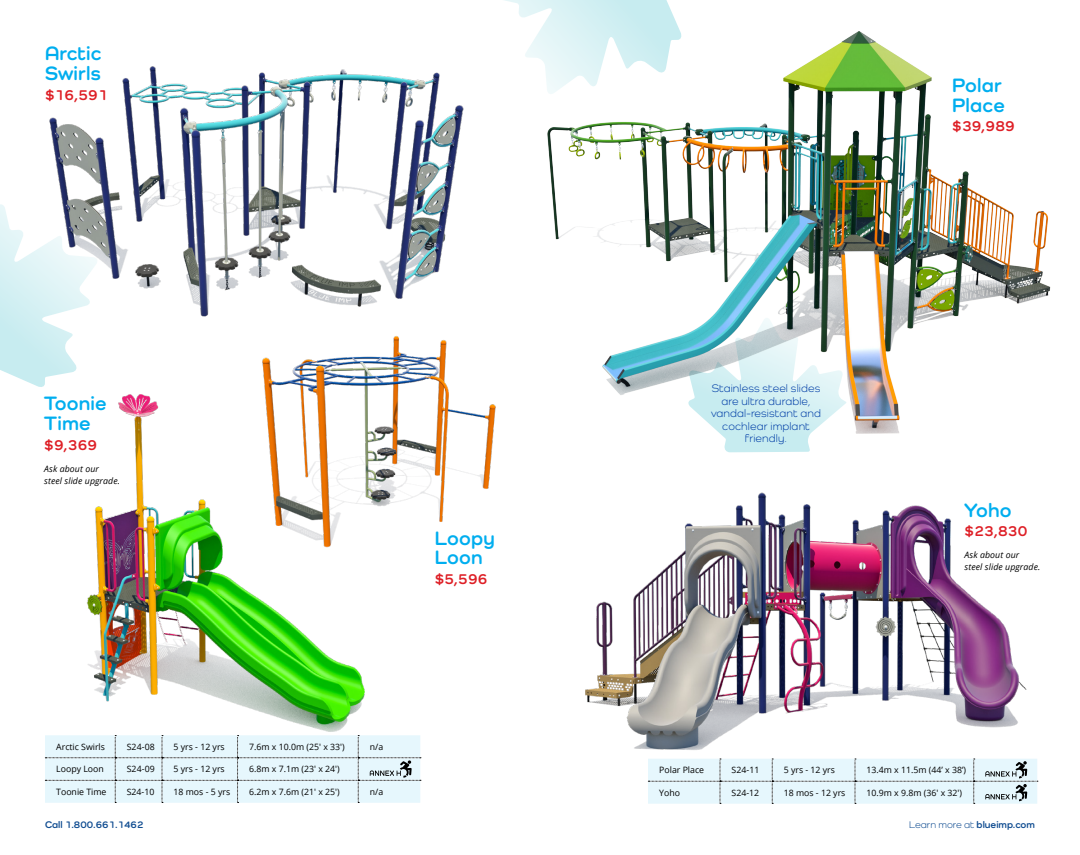
<style>
.page{position:relative;width:1080px;height:855px;background:#fff}
.page>*{position:absolute;margin:0;border:0;box-sizing:border-box;transform-origin:0 0}
.t1{font:700 20px/19.6px "Como";letter-spacing:.01em;color:#00aeef}
.t2{font:700 15px "Como";letter-spacing:.01em;color:#de1f26}
.t3{font:11.25px/12.5px "Como";letter-spacing:.01em;color:#003da6;text-align:center}
.t4{font:10px "Como";color:#0e4b90}
.t5{font:700 10px "Como";color:#0e4b90}
.t6{font:8.75px "Open Sans";color:#000}
.t7{font:italic 8.75px/12.5px "Open Sans";letter-spacing:.01em;color:#000}
.s1{font-weight:700}
</style>
<div class="page">
<img style="left:547px;top:31px;width:504px;height:422px">
<svg style="left:0;top:204px;width:77px;height:183px"></svg>
<svg style="left:504px;top:0;width:178px;height:96px"></svg>
<div style="left:648px;top:783px;width:389px;height:21px;background:#e6f7fd"></div>
<img style="left:262px;top:336px;width:234px;height:186px">
<img style="left:53px;top:381px;width:342px;height:351px">
<img style="left:585px;top:492px;width:454px;height:291px">
<svg style="left:45px;top:735px;width:376px;height:68px"></svg>
<svg style="left:688px;top:317px;width:159px;height:135px"></svg>
<img style="left:28px;top:66px;width:436px;height:267px">
<h1 class="t1" style="left:45px;top:43px;width:58px">Arctic<br>Swirls</h1>
<h2 class="t2" style="left:45px;top:85px;width:64px">$16,591</h2>
<h1 class="t1" style="left:44px;top:393px;width:64px">Toonie<br>Time</h1>
<h2 class="t2" style="left:44px;top:436px;width:54px">$9,369</h2>
<p class="t7" style="left:44px;top:462px;width:77px">Ask about our<br>steel slide upgrade.</p>
<h1 class="t1" style="left:435px;top:528px;width:62px">Loopy<br>Loon</h1>
<h2 class="t2" style="left:435px;top:570px;width:54px">$5,596</h2>
<p class="t6" style="left:56px;top:741px;width:50px">Arctic Swirls</p>
<p class="t6" style="left:127px;top:741px;width:30px">S24-08</p>
<p class="t6" style="left:174px;top:741px;width:53px">5 yrs - 12 yrs</p>
<p class="t6" style="left:249px;top:741px;width:97px">7.6m x 10.0m (25' x 33')</p>
<p class="t6" style="left:370px;top:741px;width:15px">n/a</p>
<p class="t6" style="left:56px;top:763px;width:49px">Loopy Loon</p>
<p class="t6" style="left:127px;top:763px;width:30px">S24-09</p>
<p class="t6" style="left:174px;top:763px;width:53px">5 yrs - 12 yrs</p>
<p class="t6" style="left:249px;top:763px;width:92px">6.8m x 7.1m (23' x 24')</p>
<p class="t6" style="left:56px;top:786px;width:52px">Toonie Time</p>
<p class="t6" style="left:127px;top:786px;width:29px">S24-10</p>
<p class="t6" style="left:174px;top:786px;width:58px">18 mos - 5 yrs</p>
<p class="t6" style="left:249px;top:786px;width:92px">6.2m x 7.6m (21' x 25')</p>
<p class="t6" style="left:370px;top:786px;width:15px">n/a</p>
<p class="t3" style="left:711px;top:382px;width:111px">Stainless steel slides are ultra durable, vandal-resistant and cochlear implant friendly.</p>
<h1 class="t1" style="left:952px;top:75px;width:54px">Polar<br>Place</h1>
<h2 class="t2" style="left:952px;top:117px;width:64px">$39,989</h2>
<h1 class="t1" style="left:965px;top:500px;width:48px">Yoho</h1>
<h2 class="t2" style="left:965px;top:522px;width:64px">$23,830</h2>
<p class="t7" style="left:965px;top:548px;width:77px">Ask about our<br>steel slide upgrade.</p>
<p class="t6" style="left:659px;top:764px;width:46px">Polar Place</p>
<p class="t6" style="left:732px;top:764px;width:30px">S24-11</p>
<p class="t6" style="left:784px;top:764px;width:53px">5 yrs - 12 yrs</p>
<p class="t6" style="left:867px;top:764px;width:101px">13.4m x 11.5m (44’ x 38’)</p>
<p class="t6" style="left:659px;top:787px;width:22px">Yoho</p>
<p class="t6" style="left:732px;top:787px;width:29px">S24-12</p>
<p class="t6" style="left:784px;top:787px;width:63px">18 mos - 12 yrs</p>
<p class="t6" style="left:867px;top:787px;width:97px">10.9m x 9.8m (36' x 32')</p>
<p class="t5" style="left:45px;top:818px;width:100px">Call 1.800.661.1462</p>
<p class="t4" style="left:909px;top:818px;width:127px">Learn more at <span class="s1">blueimp.com</span></p>
</div>
